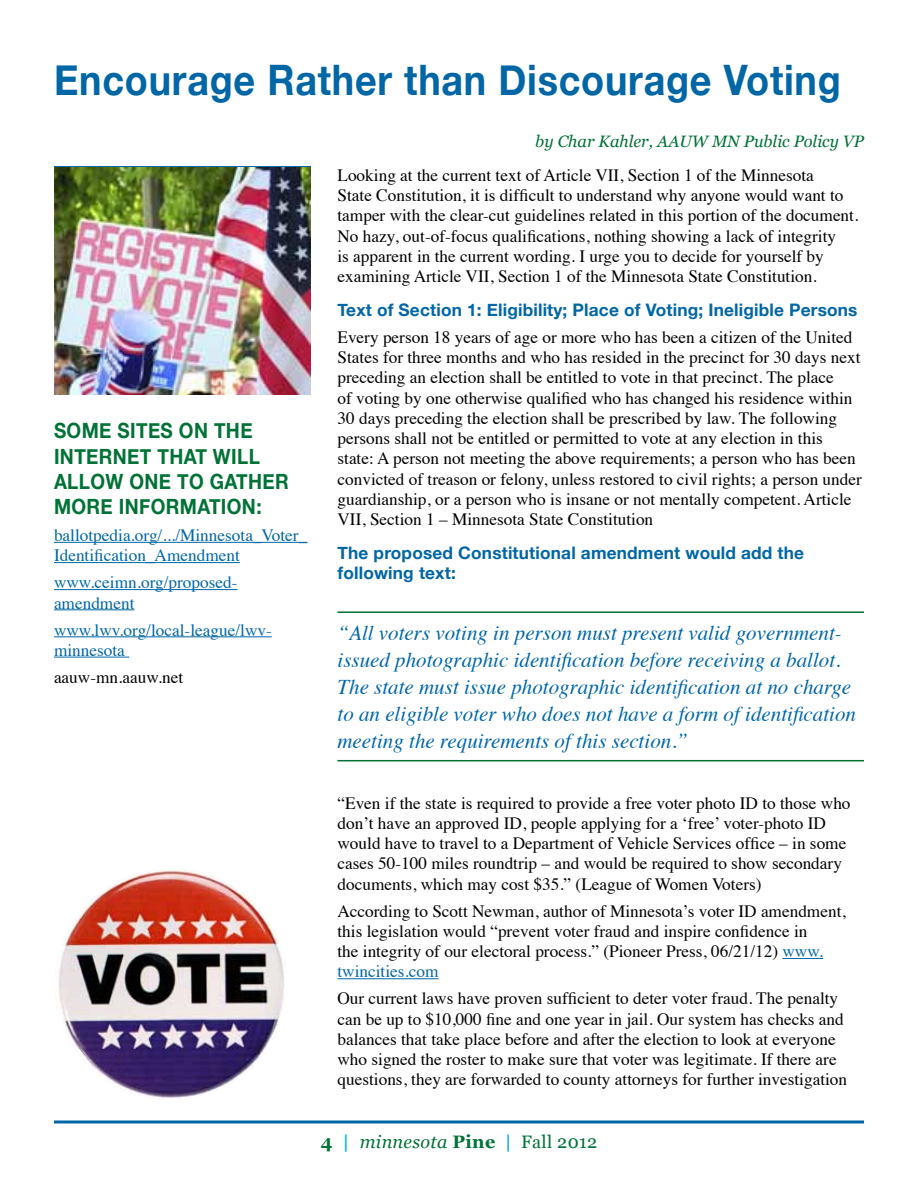
<style>
.page{position:relative;width:918px;height:1188px;background:#fff}
.page>*{position:absolute;margin:0;border:0;box-sizing:border-box;transform-origin:0 0}
.t1{font:700 42px "Helvetica Neue";letter-spacing:.02em;color:#0066a6;scale:.9 1}
.t2{font:italic 21px/27px "Times";color:#0066a6}
.t3{font:700 21px/25.2px "Helvetica Neue";letter-spacing:.02em;color:#007236;scale:.9 1}
.t4{font:italic 18px "Georgia";letter-spacing:.02em;color:#007236}
.t5{font:17.25px/20.2px "Times";color:#000}
.t6{font:17.25px/20.2px "Times";color:#0066a6}
.t7{font:700 17.25px/20.2px "Helvetica Neue";letter-spacing:.01em;color:#0066a6}
.t8{font:italic 16.5px "Georgia";color:#007236}
.s1{color:#0066a6}
.s2{font-weight:700;font-style:normal}
.s3{font-weight:700;font-style:normal;color:#00aeef}
.s4{font-style:normal}
</style>
<div class="page">
<svg style="left:54px;top:1120px;width:810px;height:4px;background:#3f8cbc"></svg>
<hr style="left:338px;top:611px;width:526px;height:2px;background:#007236">
<hr style="left:338px;top:760px;width:526px;height:1px;background:#007236">
<hr style="left:783px;top:958px;width:40px;height:1px;background:#0066a6">
<hr style="left:338px;top:978px;width:101px;height:1px;background:#0066a6">
<hr style="left:54px;top:542px;width:253px;height:1px;background:#0066a6">
<hr style="left:54px;top:562px;width:186px;height:1px;background:#0066a6">
<hr style="left:54px;top:589px;width:183px;height:1px;background:#0066a6">
<hr style="left:54px;top:609px;width:80px;height:1px;background:#0066a6">
<hr style="left:54px;top:636px;width:218px;height:1px;background:#0066a6">
<hr style="left:54px;top:657px;width:75px;height:1px;background:#0066a6">
<img style="left:54px;top:167px;width:256px;height:227px">
<img style="left:58px;top:870px;width:226px;height:228px">
<h1 class="t1" style="left:54px;top:54px;width:876px">Encourage Rather than Discourage Voting</h1>
<p class="t3" style="left:54px;top:418px;width:222px;text-indent:45px">e sites on the intern et that will<br>allow</p>
<p class="t3" style="left:54px;top:418px;width:17px">Som</p>
<p class="t3" style="left:129px;top:468px;width:171px">on e to gather</p>
<p class="t3" style="left:54px;top:493px;width:18px">mor</p>
<p class="t3" style="left:101px;top:493px;width:36px">e informa</p>
<p class="t3" style="left:209px;top:493px;width:60px">tion:</p>
<p class="t6" style="left:54px;top:524px;width:255px">ballotpedia.org/.../Minnesota_Voter_<br>Identification_Amendment</p>
<p class="t6" style="left:54px;top:571px;width:185px">www.ceimn.org/proposed&shy;amendment</p>
<p class="t6" style="left:54px;top:618px;width:219px">www.lwv.org/local-league/lwv&shy;minnesota</p>
<p class="t5" style="left:54px;top:665px;width:131px">aauw-mn.aauw.net</p>
<p class="t8" style="left:535px;top:132px;width:330px">by Char Kahler, AAUW MN Public Policy VP</p>
<p class="t5" style="left:338px;top:164px;width:522px">Looking at the current text of Article VII, Section 1 of the Minnesota<br>State Constitution, it is difficult to understand why anyone would want to tamper with the clear-cut guidelines related in this portion of the document.<br>No hazy, out-of-focus qualifications, nothing showing a lack of integrity<br>is apparent in the current wording. I urge you to decide for yourself by examining Article VII, Section 1 of the Minnesota State Constitution.</p>
<p class="t7" style="left:338px;top:299px;width:522px">Text of Section 1: Eligibility; Place of Voting; Ineligible Persons</p>
<p class="t5" style="left:338px;top:326px;width:526px">Every person 18 years of age or more who has been a citizen of the United States for three months and who has resided in the precinct for 30 days next preceding an election shall be entitled to vote in that precinct. The place<br>of voting by one otherwise qualified who has changed his residence within 30 days preceding the election shall be prescribed by law. The following persons shall not be entitled or permitted to vote at any election in this state: A person not meeting the above requirements; a person who has been convicted of treason or felony, unless restored to civil rights; a person under guardianship, or a person who is insane or not mentally competent. Article VII, Section 1 – Minnesota State Constitution</p>
<p class="t7" style="left:338px;top:542px;width:468px">The proposed Constitutional amendment would add the following text:</p>
<p class="t2" style="left:338px;top:618px;width:520px">“All voters voting in person must present valid government&shy;issued photographic identification before receiving a ballot.<br>The state must issue photographic identification at no charge to an eligible voter who does not have a form of identification meeting the requirements of this section.”</p>
<p class="t5" style="left:338px;top:791px;width:515px">“Even if the state is required to provide a free voter photo ID to those who don’t have an approved ID, people applying for a ‘free’ voter-photo ID would have to travel to a Department of Vehicle Services office – in some cases 50-100 miles roundtrip – and would be required to show secondary documents, which may cost $35.” (League of Women Voters)</p>
<p class="t5" style="left:338px;top:899px;width:510px">According to Scott Newman, author of Minnesota’s voter ID amendment, this legislation would “prevent voter fraud and inspire confidence in<br>the integrity of our electoral process.” (Pioneer Press, 06/21/12) <span class="s1">www. twincities.com</span></p>
<p class="t5" style="left:338px;top:987px;width:511px">Our current laws have proven sufficient to deter voter fraud. The penalty can be up to $10,000 fine and one year in jail. Our system has checks and balances that take place before and after the election to look at everyone who signed the roster to make sure that voter was legitimate. If there are questions, they are forwarded to county attorneys for further investigation</p>
<p class="t4" style="left:321px;top:1131px;width:278px"><span class="s2">4</span> <span class="s3">|</span> minnesota <span class="s2">Pine</span> <span class="s3">|</span> <span class="s4">Fall 2012</span></p>
</div>
